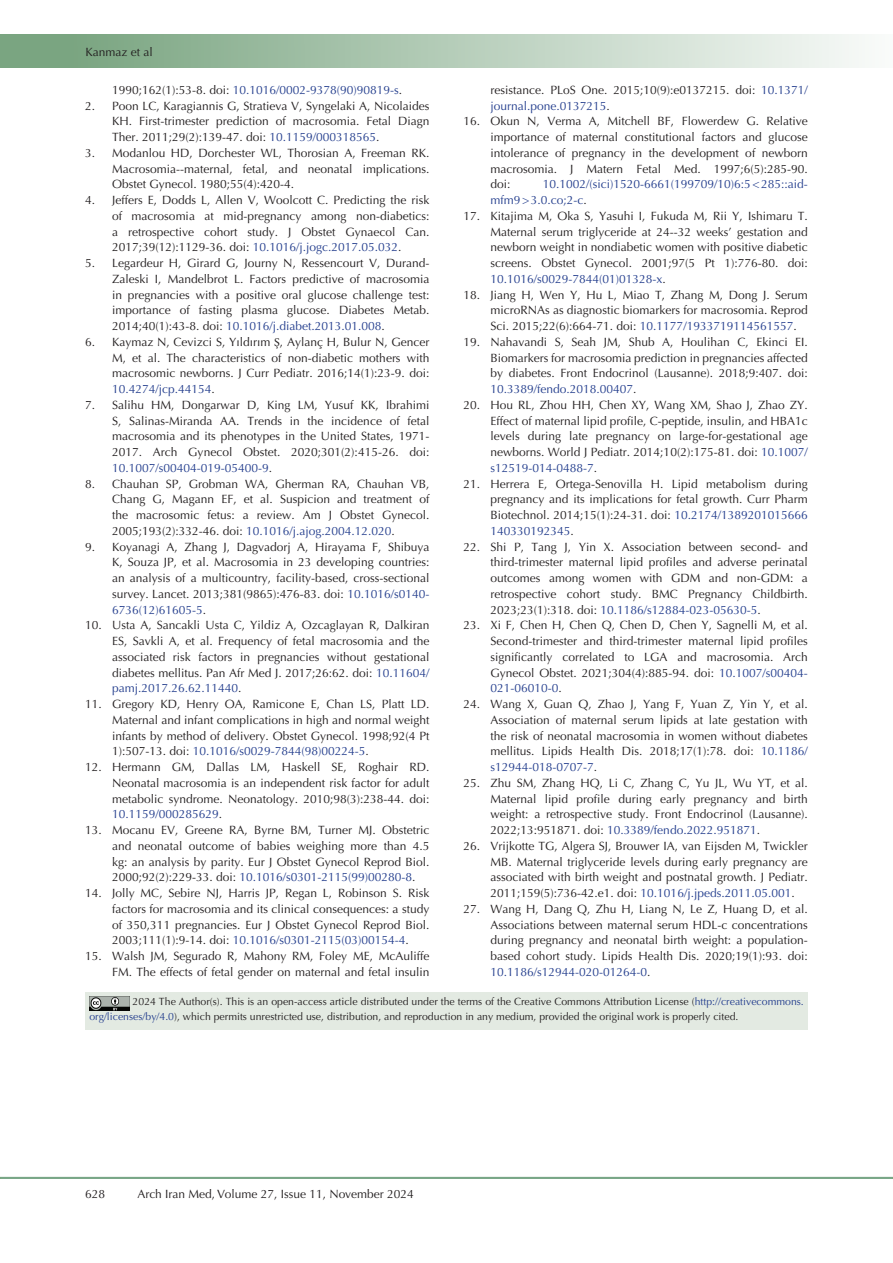
<style>
.page{position:relative;width:893px;height:1263px;background:#fff}
.page>*{position:absolute;margin:0;border:0;box-sizing:border-box;transform-origin:0 0}
.t1{font:12px/15.8px "Optima LT Std";color:#231f20;text-align:justify}
.t2{font:12px/15.8px "Optima LT Std";color:#253f8e}
.t3{font:10.5px/15px "Optima LT Std";color:#231f20}
.s1{color:#231f20}
.s2{color:#253f8e}
.s3{font-family:"Minion Pro"}
</style>
<div class="page">
<div style="left:0;top:1177px;width:893px;height:2px;background:#0099e5;border:1px solid #7aa581"></div>
<div style="left:0;top:35px;width:893px;height:33px;background:linear-gradient(to right,#719f78,#f9fbf9)"></div>
<div style="left:85px;top:992px;width:723px;height:37px;background:#e3eae2"></div>
<img style="left:89px;top:996px;width:41px;height:14px">
<p class="t1" style="left:85px;top:45px;width:69px">Kanmaz et al</p>
<p class="t2" style="left:112px;top:82px;width:292px"><span class="s1">1990;162(1):53-8. doi:</span> 10.1016/0002-9378(90)90819-s<span class="s1">.</span></p>
<p class="t1" style="left:112px;top:98px;width:319px;text-indent:-27px">2. Poon LC, Karagiannis G, Stratieva V, Syngelaki A, Nicolaides KH. First-trimester prediction of macrosomia. Fetal Diagn Ther. 2011;29(2):139-47. doi: <span class="s2">10.1159/000318565</span>.</p>
<p class="t1" style="left:112px;top:145px;width:319px;text-indent:-27px">3. Modanlou HD, Dorchester WL, Thorosian A, Freeman RK.<br>Macrosomia--maternal, fetal, and neonatal implications.<br>Obstet Gynecol. 1980;55(4):420-4.</p>
<p class="t1" style="left:112px;top:192px;width:319px;text-indent:-27px">4. Jeffers E, Dodds L, Allen V, Woolcott C. Predicting the risk of macrosomia at mid-pregnancy among non-diabetics: a retrospective cohort study. J Obstet Gynaecol Can.<br>2017;39(12):1129-36. doi: <span class="s2">10.1016/j.jogc.2017.05.032</span>.</p>
<p class="t1" style="left:112px;top:255px;width:319px;text-indent:-27px">5. Legardeur H, Girard G, Journy N, Ressencourt V, Durand-Zaleski I, Mandelbrot L. Factors predictive of macrosomia in pregnancies with a positive oral glucose challenge test: importance of fasting plasma glucose. Diabetes Metab.<br>2014;40(1):43-8. doi: <span class="s2">10.1016/j.diabet.2013.01.008</span>.</p>
<p class="t1" style="left:112px;top:334px;width:319px;text-indent:-27px">6. Kaymaz N, Cevizci S, Yıldırım <span class="s3">Ş</span>, Aylanç H, Bulur N, Gencer M, et al. The characteristics of non-diabetic mothers with macrosomic newborns. J Curr Pediatr. 2016;14(1):23-9. doi:<br><span class="s2">10.4274/jcp.44154</span>.</p>
<p class="t1" style="left:112px;top:397px;width:319px;text-indent:-27px">7. Salihu HM, Dongarwar D, King LM, Yusuf KK, Ibrahimi S, Salinas-Miranda AA. Trends in the incidence of fetal macrosomia and its phenotypes in the United States, 1971- 2017. Arch Gynecol Obstet. 2020;301(2):415-26. doi:<br><span class="s2">10.1007/s00404-019-05400-9</span>.</p>
<p class="t1" style="left:112px;top:476px;width:319px;text-indent:-27px">8. Chauhan SP, Grobman WA, Gherman RA, Chauhan VB, Chang G, Magann EF, et al. Suspicion and treatment of the macrosomic fetus: a review. Am J Obstet Gynecol.<br>2005;193(2):332-46. doi: <span class="s2">10.1016/j.ajog.2004.12.020</span>.</p>
<p class="t1" style="left:112px;top:539px;width:319px;text-indent:-27px">9. Koyanagi A, Zhang J, Dagvadorj A, Hirayama F, Shibuya K, Souza JP, et al. Macrosomia in 23 developing countries: an analysis of a multicountry, facility-based, cross-sectional survey. Lancet. 2013;381(9865):476-83. doi: <span class="s2">10.1016/s0140- 6736(12)61605-5</span>.</p>
<p class="t1" style="left:112px;top:618px;width:319px;text-indent:-27px">10. Usta A, Sancakli Usta C, Yildiz A, Ozcaglayan R, Dalkiran ES, Savkli A, et al. Frequency of fetal macrosomia and the associated risk factors in pregnancies without gestational diabetes mellitus. Pan Afr Med J. 2017;26:62. doi: <span class="s2">10.11604/ pamj.2017.26.62.11440</span>.</p>
<p class="t1" style="left:112px;top:696px;width:319px;text-indent:-27px">11. Gregory KD, Henry OA, Ramicone E, Chan LS, Platt LD.<br>Maternal and infant complications in high and normal weight infants by method of delivery. Obstet Gynecol. 1998;92(4 Pt 1):507-13. doi: <span class="s2">10.1016/s0029-7844(98)00224-5</span>.</p>
<p class="t1" style="left:112px;top:759px;width:319px;text-indent:-27px">12. Hermann GM, Dallas LM, Haskell SE, Roghair RD.<br>Neonatal macrosomia is an independent risk factor for adult metabolic syndrome. Neonatology. 2010;98(3):238-44. doi:<br><span class="s2">10.1159/000285629</span>.</p>
<p class="t1" style="left:112px;top:822px;width:319px;text-indent:-27px">13. Mocanu EV, Greene RA, Byrne BM, Turner MJ. Obstetric and neonatal outcome of babies weighing more than 4.5 kg: an analysis by parity. Eur J Obstet Gynecol Reprod Biol.<br>2000;92(2):229-33. doi: <span class="s2">10.1016/s0301-2115(99)00280-8</span>.</p>
<p class="t1" style="left:112px;top:885px;width:319px;text-indent:-27px">14. Jolly MC, Sebire NJ, Harris JP, Regan L, Robinson S. Risk factors for macrosomia and its clinical consequences: a study of 350,311 pregnancies. Eur J Obstet Gynecol Reprod Biol.<br>2003;111(1):9-14. doi: <span class="s2">10.1016/s0301-2115(03)00154-4</span>.</p>
<p class="t1" style="left:85px;top:948px;width:346px;text-align:right">15. Walsh JM, Segurado R, Mahony RM, Foley ME, McAuliffe<br>FM. The effects of fetal gender on maternal and fetal insulin</p>
<p class="t1" style="left:490px;top:82px;width:319px">resistance. PLoS One. 2015;10(9):e0137215. doi: <span class="s2">10.1371/ journal.pone.0137215</span>.</p>
<p class="t1" style="left:490px;top:114px;width:319px;text-indent:-27px">16. Okun N, Verma A, Mitchell BF, Flowerdew G. Relative importance of maternal constitutional factors and glucose intolerance of pregnancy in the development of newborn macrosomia. J Matern Fetal Med. 1997;6(5):285-90. doi:</p>
<p class="t2" style="left:490px;top:177px;width:319px;text-indent:52px">10.1002/(sici)1520-6661(199709/10)6:5&lt;285::aid&shy;mfm9&gt;3.0.co;2-c<span class="s1">.</span></p>
<p class="t1" style="left:490px;top:208px;width:319px;text-indent:-27px">17. Kitajima M, Oka S, Yasuhi I, Fukuda M, Rii Y, Ishimaru T.<br>Maternal serum triglyceride at 24--32 weeks’ gestation and newborn weight in nondiabetic women with positive diabetic screens. Obstet Gynecol. 2001;97(5 Pt 1):776-80. doi:<br><span class="s2">10.1016/s0029-7844(01)01328-x</span>.</p>
<p class="t1" style="left:490px;top:287px;width:319px;text-indent:-27px">18. Jiang H, Wen Y, Hu L, Miao T, Zhang M, Dong J. Serum microRNAs as diagnostic biomarkers for macrosomia. Reprod Sci. 2015;22(6):664-71. doi: <span class="s2">10.1177/1933719114561557</span>.</p>
<p class="t1" style="left:490px;top:334px;width:319px;text-indent:-27px">19. Nahavandi S, Seah JM, Shub A, Houlihan C, Ekinci EI.<br>Biomarkers for macrosomia prediction in pregnancies affected by diabetes. Front Endocrinol (Lausanne). 2018;9:407. doi:<br><span class="s2">10.3389/fendo.2018.00407</span>.</p>
<p class="t1" style="left:490px;top:397px;width:319px;text-indent:-27px">20. Hou RL, Zhou HH, Chen XY, Wang XM, Shao J, Zhao ZY.<br>Effect of maternal lipid profile, C-peptide, insulin, and HBA1c levels during late pregnancy on large-for-gestational age newborns. World J Pediatr. 2014;10(2):175-81. doi: <span class="s2">10.1007/ s12519-014-0488-7</span>.</p>
<p class="t1" style="left:490px;top:476px;width:319px;text-indent:-27px">21. Herrera E, Ortega-Senovilla H. Lipid metabolism during pregnancy and its implications for fetal growth. Curr Pharm Biotechnol. 2014;15(1):24-31. doi: <span class="s2">10.2174/1389201015666<br>140330192345</span>.</p>
<p class="t1" style="left:490px;top:539px;width:319px;text-indent:-27px">22. Shi P, Tang J, Yin X. Association between second- and third-trimester maternal lipid profiles and adverse perinatal outcomes among women with GDM and non-GDM: a retrospective cohort study. BMC Pregnancy Childbirth.<br>2023;23(1):318. doi: <span class="s2">10.1186/s12884-023-05630-5</span>.</p>
<p class="t1" style="left:490px;top:618px;width:319px;text-indent:-27px">23. Xi F, Chen H, Chen Q, Chen D, Chen Y, Sagnelli M, et al.<br>Second-trimester and third-trimester maternal lipid profiles significantly correlated to LGA and macrosomia. Arch Gynecol Obstet. 2021;304(4):885-94. doi: <span class="s2">10.1007/s00404- 021-06010-0</span>.</p>
<p class="t1" style="left:490px;top:696px;width:319px;text-indent:-27px">24. Wang X, Guan Q, Zhao J, Yang F, Yuan Z, Yin Y, et al.<br>Association of maternal serum lipids at late gestation with the risk of neonatal macrosomia in women without diabetes mellitus. Lipids Health Dis. 2018;17(1):78. doi: <span class="s2">10.1186/ s12944-018-0707-7</span>.</p>
<p class="t1" style="left:490px;top:775px;width:319px;text-indent:-27px">25. Zhu SM, Zhang HQ, Li C, Zhang C, Yu JL, Wu YT, et al.<br>Maternal lipid profile during early pregnancy and birth weight: a retrospective study. Front Endocrinol (Lausanne).<br>2022;13:951871. doi: <span class="s2">10.3389/fendo.2022.951871</span>.</p>
<p class="t1" style="left:490px;top:838px;width:319px;text-indent:-27px">26. Vrijkotte TG, Algera SJ, Brouwer IA, van Eijsden M, Twickler MB. Maternal triglyceride levels during early pregnancy are associated with birth weight and postnatal growth. J Pediatr.<br>2011;159(5):736-42.e1. doi: <span class="s2">10.1016/j.jpeds.2011.05.001</span>.</p>
<p class="t1" style="left:490px;top:901px;width:319px;text-indent:-27px">27. Wang H, Dang Q, Zhu H, Liang N, Le Z, Huang D, et al.<br>Associations between maternal serum HDL-c concentrations during pregnancy and neonatal birth weight: a population&shy;based cohort study. Lipids Health Dis. 2020;19(1):93. doi:<br><span class="s2">10.1186/s12944-020-01264-0</span>.</p>
<p class="t3" style="left:89px;top:994px;width:716px;text-indent:43px">2024 The Author(s). This is an open-access article distributed under the terms of the Creative Commons Attribution License (<span class="s2">http://creativecommons. org/licenses/by/4.0</span>), which permits unrestricted use, distribution, and reproduction in any medium, provided the original work is properly cited.</p>
<p class="t1" style="left:85px;top:1186px;width:22px">628</p>
<p class="t1" style="left:138px;top:1186px;width:278px">Arch Iran Med, Volume 27, Issue 11, November 2024</p>
</div>
